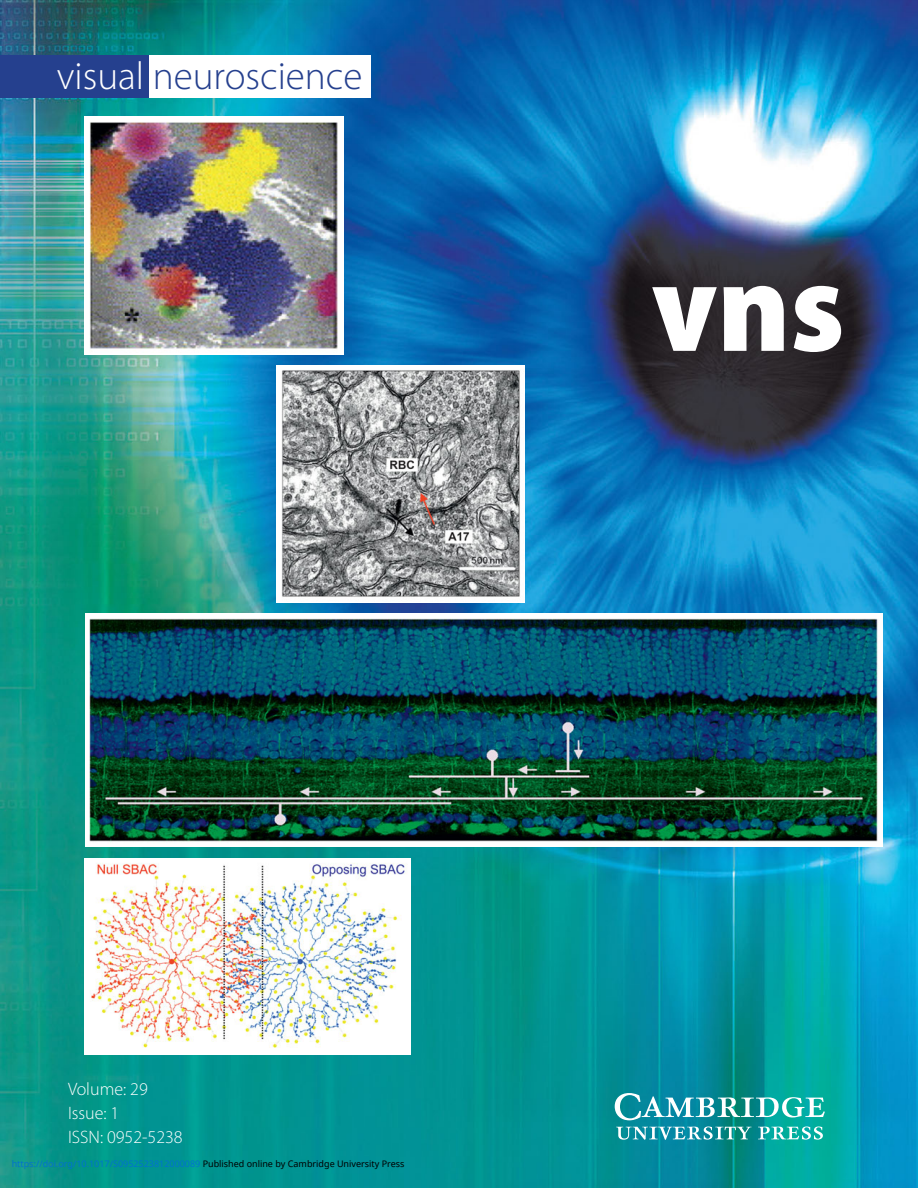
<style>
.page{position:relative;width:918px;height:1188px;background:#fff}
.page>*{position:absolute;margin:0;border:0;box-sizing:border-box;transform-origin:0 0}
.t1{font:900 semi-condensed 129.45px "Myriad Pro";color:#fff}
.t2{font:300 39.15px "Myriad Pro";color:#25408e}
.t3{font:300 18px/24px "Myriad Pro";color:#fff}
.t4{font:9px "Noto Sans";color:#0172cf}
.s1{color:#fff}
.s2{color:#000}
</style>
<div class="page">
<img style="left:0;top:0;width:918px;height:1188px">
<div style="left:0;top:55px;width:171px;height:43px;background:#25408e"></div>
<div style="left:149px;top:55px;width:222px;height:43px;background:#fff"></div>
<svg style="left:615px;top:1093px;width:210px;height:27px"></svg>
<svg style="left:616px;top:1126px;width:135px;height:14px;background:#4dabb4"></svg>
<svg style="left:758px;top:1126px;width:65px;height:14px"></svg>
<img style="left:84px;top:116px;width:259px;height:238px">
<img style="left:276px;top:365px;width:248px;height:237px">
<img style="left:85px;top:613px;width:798px;height:234px">
<img style="left:84px;top:858px;width:327px;height:197px">
<h2 class="t2" style="left:57px;top:61px;width:307px"><span class="s1">visual</span> neuroscience</h2>
<h1 class="t1" style="left:651px;top:259px;width:194px">vns</h1>
<h3 class="t3" style="left:68px;top:1079px;width:116px">Volume: 29<br>Issue: 1<br>ISSN: 0952-5238</h3>
<p class="t4" style="left:12px;top:1157px;width:394px">https://doi.org/10.1017/S0952523812000089 <span class="s2">Published online by Cambridge University Press</span></p>
</div>
